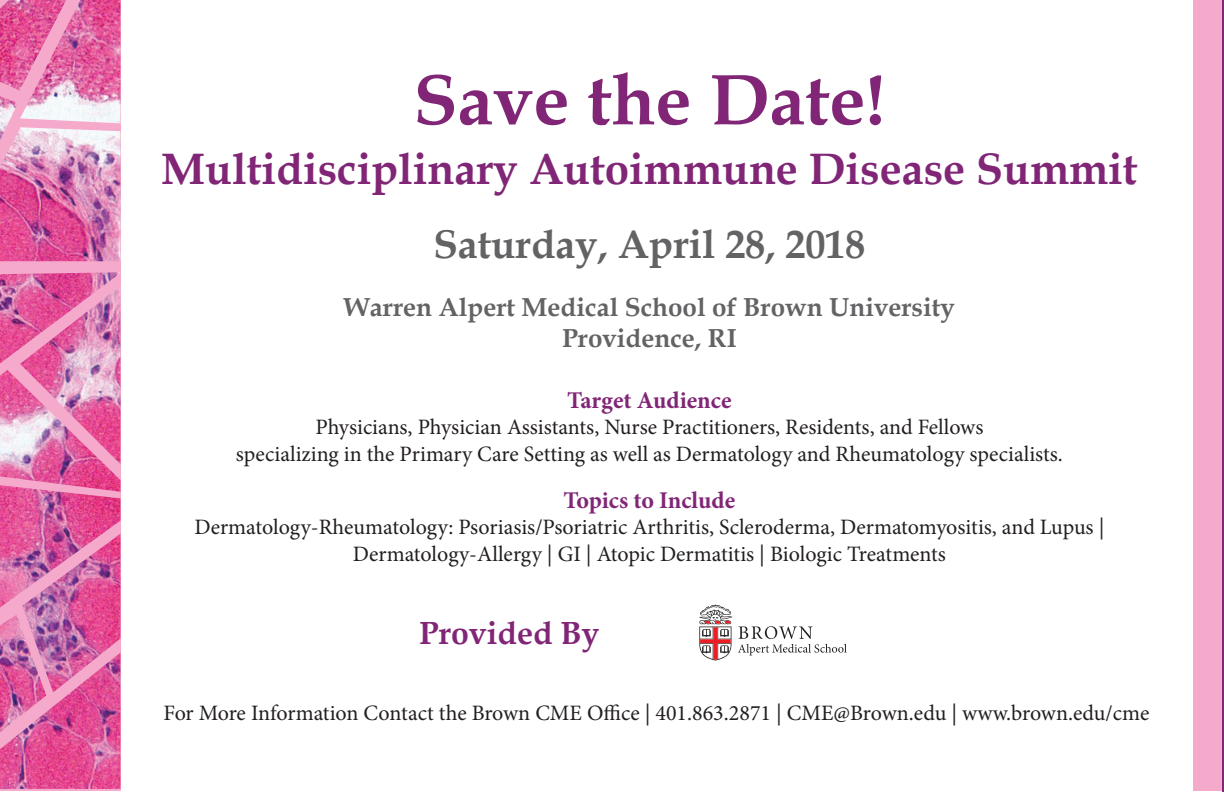
<style>
.page{position:relative;width:1224px;height:792px;background:#fff}
.page>*{position:absolute;margin:0;border:0;box-sizing:border-box;transform-origin:0 0}
.t1{font:700 72px "Book Antiqua";color:#812676}
.t2{font:700 44px "Book Antiqua";color:#812676}
.t3{font:700 40px "Book Antiqua";color:#636366}
.t4{font:700 32px "Book Antiqua";color:#812676}
.t5{font:700 26px/31.2px "Book Antiqua";color:#636366;text-align:center}
.t6{font:700 24px "Minion Pro";color:#812676}
.t7{font:22px/26.4px "Minion Pro";color:#231f20;text-align:center}
</style>
<div class="page">
<hr style="left:1222px;top:0;width:2px;height:792px;background:#812676">
<img style="left:0;top:0;width:120px;height:789px">
<div style="left:1193px;top:0;width:29px;height:790px;background:#f5aacc"></div>
<svg style="left:699px;top:604px;width:33px;height:57px"></svg>
<svg style="left:738px;top:626px;width:109px;height:29px"></svg>
<h1 class="t1" style="left:413px;top:51px;width:473px">Save the Date!</h1>
<h2 class="t2" style="left:161px;top:139px;width:978px">Multidisciplinary Autoimmune Disease Summit</h2>
<h3 class="t3" style="left:433px;top:217px;width:434px">Saturday, April 28, 2018</h3>
<p class="t5" style="left:344px;top:292px;width:612px">Warren Alpert Medical School of Brown University<br>Providence, RI</p>
<p class="t6" style="left:567px;top:383px;width:166px">Target Audience</p>
<p class="t7" style="left:236px;top:414px;width:829px">Physicians, Physician Assistants, Nurse Practitioners, Residents, and Fellows<br>specializing in the Primary Care Setting as well as Dermatology and Rheumatology specialists.</p>
<p class="t6" style="left:564px;top:483px;width:173px">Topics to Include</p>
<p class="t7" style="left:194px;top:514px;width:912px">Dermatology-Rheumatology: Psoriasis/Psoriatric Arthritis, Scleroderma, Dermatomyositis, and Lupus |<br>Dermatology-Allergy | GI | Atopic Dermatitis | Biologic Treatments</p>
<h3 class="t4" style="left:419px;top:611px;width:182px">Provided By</h3>
<p class="t7" style="left:163px;top:700px;width:988px">For More Information Contact the Brown CME Office | 401.863.2871 | CME@Brown.edu | www.brown.edu/cme</p>
</div>
